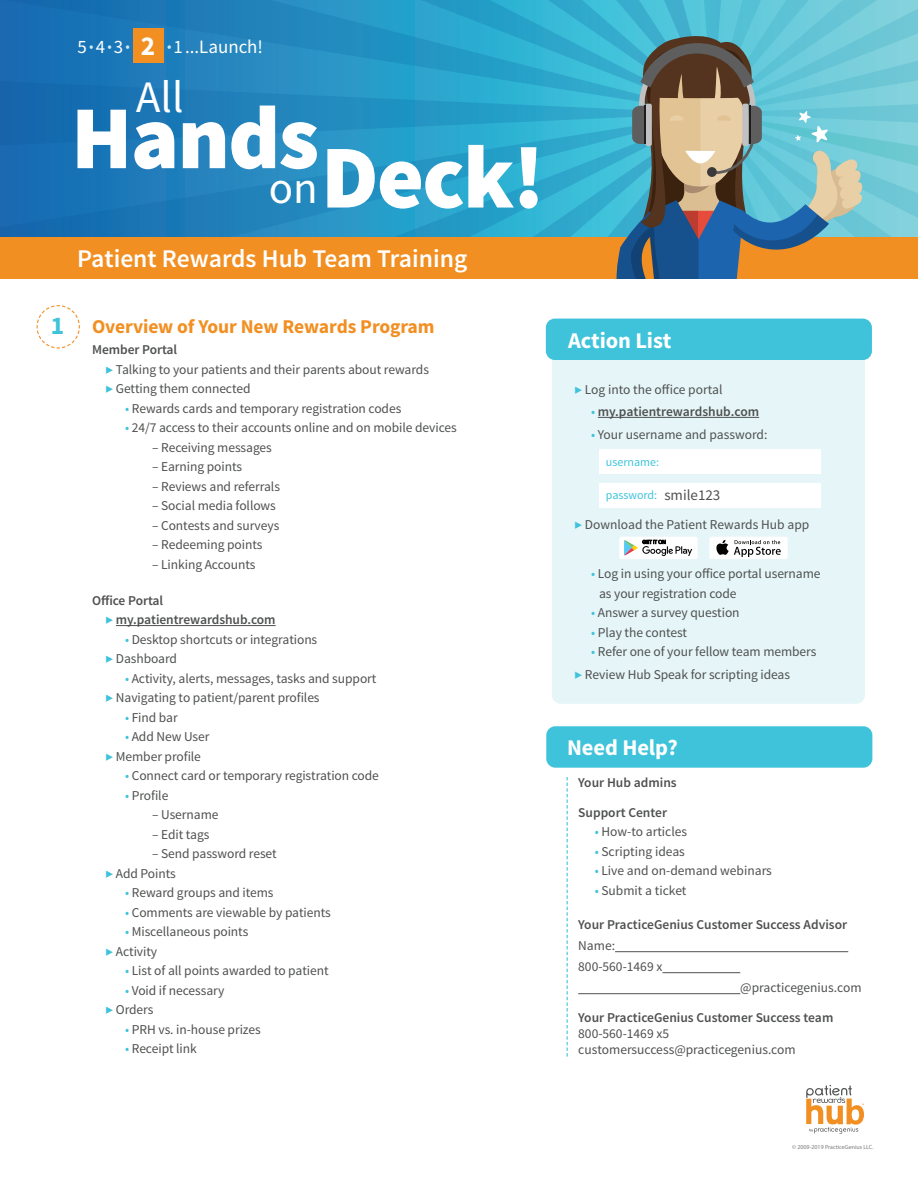
<style>
.page{position:relative;width:918px;height:1188px;background:#fff}
.page>*{position:absolute;margin:0;border:0;box-sizing:border-box;transform-origin:0 0}
.t1{font:900 90px "Source Sans Pro";letter-spacing:-.02em;color:#fff}
.t2{font:45px "Source Sans Pro";color:#fff}
.t3{font:700 27.3px "Source Sans Pro";color:#fff}
.t4{font:600 25.5px "Source Sans Pro";color:#fff}
.t5{font:700 25.5px "Source Sans Pro";color:#3ec3db}
.t6{font:700 22.5px "Source Sans Pro";letter-spacing:-.005em;color:#fff}
.t7{font:700 19.5px "Source Sans Pro";letter-spacing:-.005em;color:#f28f22}
.t8{font:18.9px "Source Sans Pro";color:#fff}
.t9{font:15px "Source Sans Pro";color:#4f5050}
.t10{font:13.5px "Source Sans Pro";letter-spacing:-.005em;color:#4f5050}
.t11{font:600 13.5px "Source Sans Pro";color:#4f5050}
.t12{font:12px "Source Sans Pro";color:#3ec3db}
.t13{font:6px "Myriad Pro";color:#7f7b7b}
.s1{font-size:14.7px;color:#caeaf3}
.s2{color:#3ec3db}
.s3{font-weight:400;color:#3ec3db}
</style>
<div class="page">
<svg style="left:36px;top:305px;width:44px;height:44px"></svg>
<svg style="left:0;top:0;width:469px;height:238px;background:#2184bb"></svg>
<div style="left:0;top:238px;width:918px;height:41px;background:#f28f22"></div>
<hr style="left:116px;top:625px;width:160px;height:1px;background:#4f5050">
<svg style="left:806px;top:1085px;width:58px;height:49px"></svg>
<div style="left:133px;top:28px;width:30px;height:35px;background:#f28f22"></div>
<div style="left:546px;top:726px;width:326px;height:42px;background:#3ec3db;border-radius:9px"></div>
<svg style="left:567px;top:777px;width:1px;height:280px"></svg>
<hr style="left:615px;top:951px;width:233px;height:1px;background:#4f5050">
<hr style="left:662px;top:972px;width:78px;height:1px;background:#4f5050">
<hr style="left:578px;top:993px;width:162px;height:1px;background:#4f5050">
<svg style="left:469px;top:0;width:449px;height:279px;background:#69a6aa"></svg>
<div style="left:552px;top:319px;width:313px;height:385px;background:#e5f5f8;border-radius:9px"></div>
<div style="left:546px;top:319px;width:326px;height:41px;background:#3ec3db;border-radius:9px"></div>
<hr style="left:598px;top:417px;width:161px;height:1px;background:#4f5050">
<div style="left:600px;top:449px;width:221px;height:25px;background:#fff"></div>
<div style="left:600px;top:483px;width:221px;height:24px;background:#fff"></div>
<div style="left:709px;top:537px;width:79px;height:22px;background:#fff;border-radius:2px"></div>
<svg style="left:716px;top:540px;width:65px;height:17px"></svg>
<div style="left:619px;top:537px;width:79px;height:22px;background:#fff;border-radius:2px"></div>
<svg style="left:624px;top:540px;width:68px;height:16px"></svg>
<p class="t8" style="left:77px;top:35px;width:54px">5<span class="s1">•</span>4<span class="s1">•</span>3<span class="s1">•</span></p>
<p class="t3" style="left:141px;top:28px;width:16px">2</p>
<p class="t8" style="left:167px;top:35px;width:97px"><span class="s1">•</span>1 ...Launch!</p>
<p class="t2" style="left:136px;top:69px;width:49px">All</p>
<p class="t1" style="left:71px;top:80px;width:250px">Hands</p>
<p class="t2" style="left:269px;top:160px;width:51px">on</p>
<p class="t1" style="left:321px;top:119px;width:225px">Deck!</p>
<p class="t4" style="left:77px;top:242px;width:392px">Patient Rewards Hub Team Training</p>
<p class="t5" style="left:51px;top:309px;width:15px">1</p>
<p class="t7" style="left:92px;top:314px;width:344px">Overview of Your New Rewards Program</p>
<p class="t11" style="left:92px;top:341px;width:87px">Member Portal</p>
<p class="t10" style="left:106px;top:361px;width:325px"><span class="s2">▶</span> Talking to your patients and their parents about rewards</p>
<p class="t10" style="left:106px;top:380px;width:146px"><span class="s2">▶</span> Getting them connected</p>
<p class="t10" style="left:125px;top:400px;width:278px"><span class="s2">•</span> Rewards cards and temporary registration codes</p>
<p class="t10" style="left:125px;top:419px;width:333px"><span class="s2">•</span> 24/7 access to their accounts online and on mobile devices</p>
<p class="t10" style="left:152px;top:439px;width:121px">– Receiving messages</p>
<p class="t10" style="left:152px;top:458px;width:92px">– Earning points</p>
<p class="t10" style="left:152px;top:478px;width:129px">– Reviews and referrals</p>
<p class="t10" style="left:152px;top:497px;width:125px">– Social media follows</p>
<p class="t10" style="left:152px;top:517px;width:129px">– Contests and surveys</p>
<p class="t10" style="left:152px;top:536px;width:112px">– Redeeming points</p>
<p class="t10" style="left:152px;top:556px;width:105px">– Linking Accounts</p>
<p class="t11" style="left:92px;top:592px;width:73px">Office Portal</p>
<p class="t11" style="left:106px;top:611px;width:172px"><span class="s3">▶</span> my.patientrewardshub.com</p>
<p class="t10" style="left:125px;top:631px;width:194px"><span class="s2">•</span> Desktop shortcuts or integrations</p>
<p class="t10" style="left:106px;top:650px;width:73px"><span class="s2">▶</span> Dashboard</p>
<p class="t10" style="left:125px;top:670px;width:253px"><span class="s2">•</span> Activity, alerts, messages, tasks and support</p>
<p class="t10" style="left:106px;top:689px;width:216px"><span class="s2">▶</span> Navigating to patient/parent profiles</p>
<p class="t10" style="left:125px;top:709px;width:54px"><span class="s2">•</span> Find bar</p>
<p class="t10" style="left:125px;top:728px;width:86px"><span class="s2">•</span> Add New User</p>
<p class="t10" style="left:106px;top:748px;width:97px"><span class="s2">▶</span> Member profile</p>
<p class="t10" style="left:125px;top:767px;width:255px"><span class="s2">•</span> Connect card or temporary registration code</p>
<p class="t10" style="left:125px;top:787px;width:45px"><span class="s2">•</span> Profile</p>
<p class="t10" style="left:152px;top:806px;width:68px">– Username</p>
<p class="t10" style="left:152px;top:826px;width:59px">– Edit tags</p>
<p class="t10" style="left:152px;top:845px;width:126px">– Send password reset</p>
<p class="t10" style="left:106px;top:865px;width:72px"><span class="s2">▶</span> Add Points</p>
<p class="t10" style="left:125px;top:884px;width:150px"><span class="s2">•</span> Reward groups and items</p>
<p class="t10" style="left:125px;top:904px;width:207px"><span class="s2">•</span> Comments are viewable by patients</p>
<p class="t10" style="left:125px;top:923px;width:125px"><span class="s2">•</span> Miscellaneous points</p>
<p class="t10" style="left:106px;top:943px;width:53px"><span class="s2">▶</span> Activity</p>
<p class="t10" style="left:125px;top:962px;width:205px"><span class="s2">•</span> List of all points awarded to patient</p>
<p class="t10" style="left:125px;top:982px;width:101px"><span class="s2">•</span> Void if necessary</p>
<p class="t10" style="left:106px;top:1001px;width:49px"><span class="s2">▶</span> Orders</p>
<p class="t10" style="left:125px;top:1021px;width:137px"><span class="s2">•</span> PRH vs. in-house prizes</p>
<p class="t10" style="left:125px;top:1040px;width:73px"><span class="s2">•</span> Receipt link</p>
<p class="t6" style="left:568px;top:326px;width:105px">Action List</p>
<p class="t10" style="left:575px;top:381px;width:149px"><span class="s2">▶</span> Log into the office portal</p>
<p class="t11" style="left:591px;top:403px;width:169px"><span class="s3">•</span> my.patientrewardshub.com</p>
<p class="t10" style="left:591px;top:426px;width:178px"><span class="s2">•</span> Your username and password:</p>
<p class="t12" style="left:606px;top:454px;width:55px">username:</p>
<p class="t12" style="left:606px;top:487px;width:53px">password:</p>
<p class="t9" style="left:664px;top:486px;width:58px">smile123</p>
<p class="t10" style="left:575px;top:516px;width:236px"><span class="s2">▶</span> Download the Patient Rewards Hub app</p>
<p class="t10" style="left:591px;top:565px;width:231px"><span class="s2">•</span> Log in using your office portal username</p>
<p class="t10" style="left:599px;top:585px;width:139px">as your registration code</p>
<p class="t10" style="left:591px;top:604px;width:150px"><span class="s2">•</span> Answer a survey question</p>
<p class="t10" style="left:591px;top:624px;width:98px"><span class="s2">•</span> Play the contest</p>
<p class="t10" style="left:591px;top:643px;width:227px"><span class="s2">•</span> Refer one of your fellow team members</p>
<p class="t10" style="left:575px;top:666px;width:217px"><span class="s2">▶</span> Review Hub Speak for scripting ideas</p>
<p class="t6" style="left:567px;top:733px;width:112px">Need Help?</p>
<p class="t11" style="left:578px;top:774px;width:100px">Your Hub admins</p>
<p class="t11" style="left:578px;top:804px;width:90px">Support Center</p>
<p class="t10" style="left:595px;top:824px;width:94px"><span class="s2">•</span> How-to articles</p>
<p class="t10" style="left:595px;top:843px;width:92px"><span class="s2">•</span> Scripting ideas</p>
<p class="t10" style="left:595px;top:863px;width:179px"><span class="s2">•</span> Live and on-demand webinars</p>
<p class="t10" style="left:595px;top:882px;width:93px"><span class="s2">•</span> Submit a ticket</p>
<p class="t11" style="left:578px;top:916px;width:270px">Your PracticeGenius Customer Success Advisor</p>
<p class="t10" style="left:578px;top:938px;width:38px">Name:</p>
<p class="t10" style="left:578px;top:959px;width:86px">800-560-1469 x</p>
<p class="t10" style="left:740px;top:980px;width:123px">@practicegenius.com</p>
<p class="t11" style="left:578px;top:1009px;width:257px">Your PracticeGenius Customer Success team</p>
<p class="t10" style="left:578px;top:1025px;width:92px">800-560-1469 x5</p>
<p class="t10" style="left:578px;top:1042px;width:219px">customersuccess@practicegenius.com</p>
<p class="t13" style="left:792px;top:1143px;width:83px">© 2009-2019 PracticeGenius LLC.</p>
</div>
